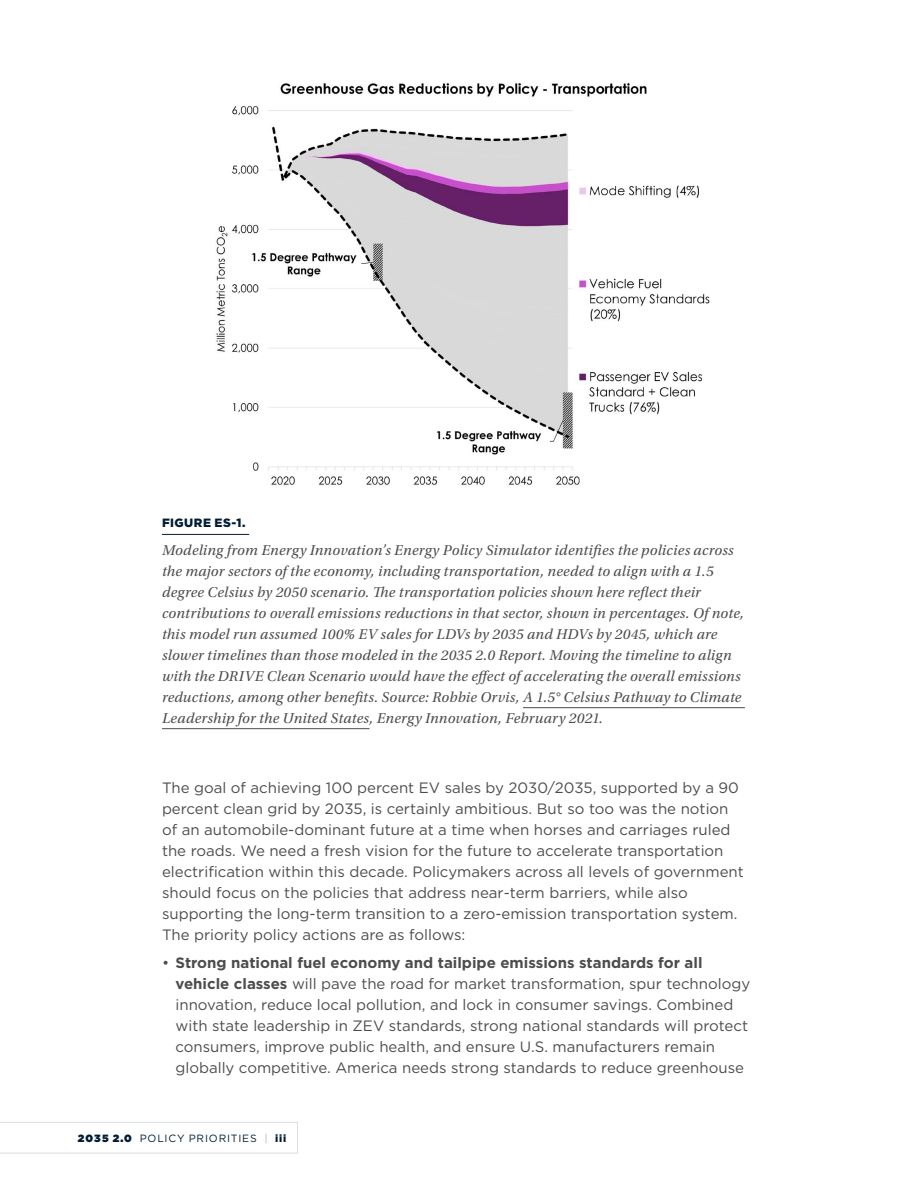
<style>
.page{position:relative;width:918px;height:1188px;background:#fff}
.page>*{position:absolute;margin:0;border:0;box-sizing:border-box;transform-origin:0 0}
.t1{font:15px/21px "Gotham";color:#4d4d4f}
.t2{font:italic 15px/21px "Utopia Std";letter-spacing:.02em;color:#4d4d4f}
.t3{font:900 12px "Gotham";letter-spacing:.04em;color:#001d34}
.t4{font:10.5px "Gotham";letter-spacing:.08em;color:#001d34}
.s1{font-weight:700}
.s2{font-weight:900}
.s3{font-weight:100}
</style>
<div class="page">
<hr style="left:162px;top:534px;width:87px;height:1px;background:#001d34">
<hr style="left:523px;top:707px;width:222px;height:1px;background:#4d4d4f">
<hr style="left:162px;top:728px;width:207px;height:1px;background:#4d4d4f">
<img style="left:216px;top:83px;width:494px;height:402px">
<svg style="left:0;top:1122px;width:298px;height:32px"></svg>
<p class="t3" style="left:162px;top:514px;width:85px">FIGURE ES-1.</p>
<p class="t2" style="left:162px;top:540px;width:584px">Modeling from Energy Innovation’s Energy Policy Simulator identifies the policies across the major sectors of the economy, including transportation, needed to align with a 1.5 degree Celsius by 2050 scenario. The transportation policies shown here reflect their contributions to overall emissions reductions in that sector, shown in percentages. Of note, this model run assumed 100% EV sales for LDVs by 2035 and HDVs by 2045, which are slower timelines than those modeled in the 2035 2.0 Report. Moving the timeline to align with the DRIVE Clean Scenario would have the effect of accelerating the overall emissions reductions, among other benefits. Source: Robbie Orvis, A 1.5° Celsius Pathway to Climate Leadership for the United States, Energy Innovation, February 2021.</p>
<p class="t1" style="left:162px;top:777px;width:583px">The goal of achieving 100 percent EV sales by 2030/2035, supported by a 90 percent clean grid by 2035, is certainly ambitious. But so too was the notion of an automobile-dominant future at a time when horses and carriages ruled the roads. We need a fresh vision for the future to accelerate transportation electrification within this decade. Policymakers across all levels of government should focus on the policies that address near-term barriers, while also supporting the long-term transition to a zero-emission transportation system.<br>The priority policy actions are as follows:</p>
<p class="t1" style="left:176px;top:952px;width:576px;text-indent:-14px">• <span class="s1">Strong national fuel economy and tailpipe emissions standards for all vehicle classes</span> will pave the road for market transformation, spur technology innovation, reduce local pollution, and lock in consumer savings. Combined with state leadership in ZEV standards, strong national standards will protect consumers, improve public health, and ensure U.S. manufacturers remain globally competitive. America needs strong standards to reduce greenhouse</p>
<p class="t4" style="left:78px;top:1132px;width:210px"><span class="s2">2035 2.0</span> POLICY PRIORITIES <span class="s3">|</span> <span class="s2">iii</span></p>
</div>
